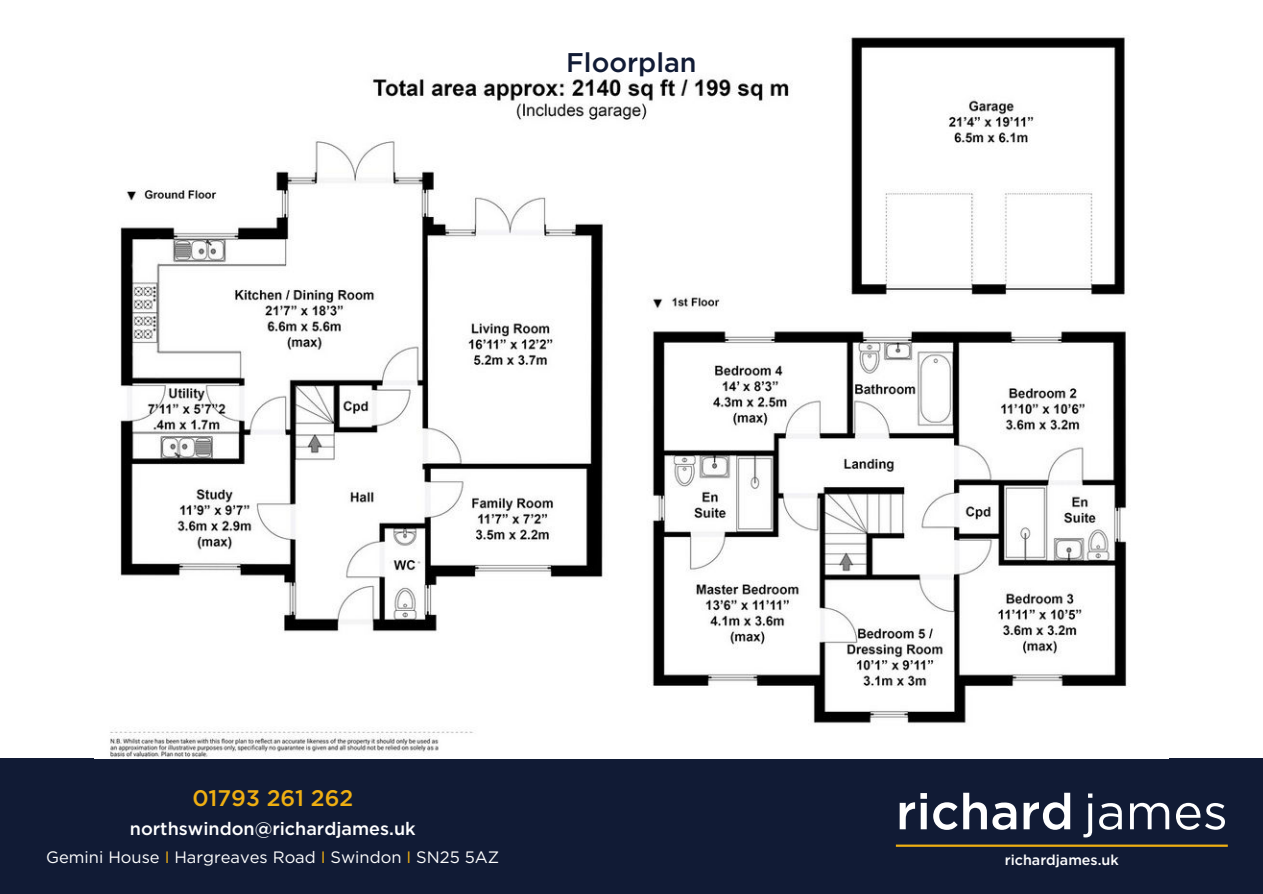
<style>
.page{position:relative;width:1263px;height:894px;background:#fff}
.page>*{position:absolute;margin:0;border:0;box-sizing:border-box;transform-origin:0 0}
.t1{font:500 49.95px "Gotham";color:#fff}
.t2{font:500 27px "Gotham";color:#111b35}
.t3{font:500 22.5px "Gotham";color:#efaf12}
.t4{font:500 18px "Gotham";color:#fff}
.t5{font:16.5px "Gotham";color:#fff}
.t6{font:500 14.25px "Gotham";color:#fff}
.s1{color:#efaf12}
.s2{font-weight:400}
</style>
<div class="page">
<div style="left:0;top:757px;width:1263px;height:136px;background:#111b35"></div>
<hr style="left:896px;top:844px;width:332px;height:2px;background:#efaf12">
<img style="left:94px;top:35px;width:1075px;height:723px">
<h2 class="t2" style="left:566px;top:45px;width:132px">Floorplan</h2>
<h3 class="t3" style="left:192px;top:782px;width:162px">01793 261 262</h3>
<p class="t4" style="left:130px;top:816px;width:287px">northswindon@richardjames.uk</p>
<p class="t5" style="left:46px;top:846px;width:454px">Gemini House <span class="s1">I</span> Hargreaves Road <span class="s1">I</span> Swindon <span class="s1">I</span> SN25 5AZ</p>
<h1 class="t1" style="left:896px;top:778px;width:333px">richard <span class="s2">james</span></h1>
<p class="t6" style="left:1005px;top:850px;width:115px">richardjames.uk</p>
</div>
